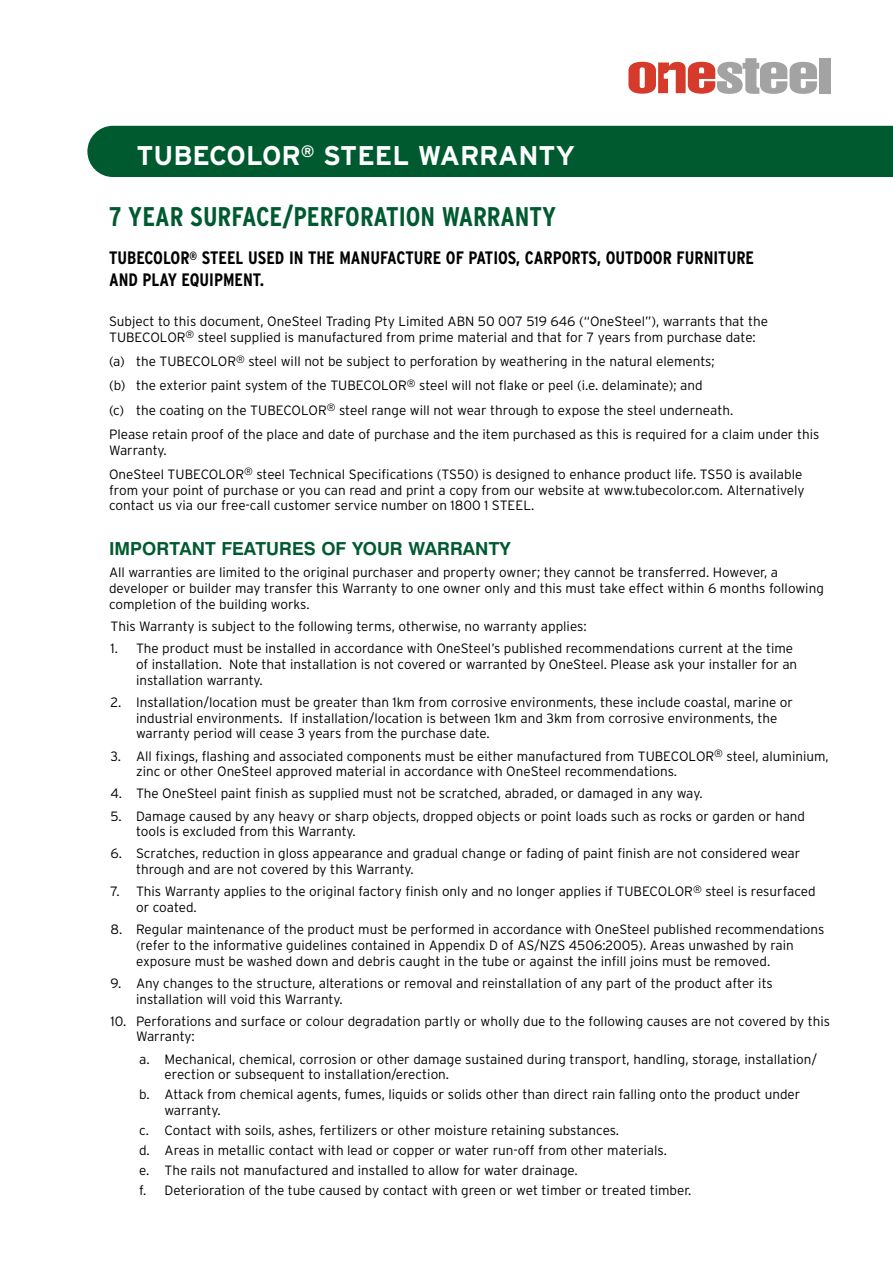
<style>
.page{position:relative;width:893px;height:1263px;background:#fff}
.page>*{position:absolute;margin:0;border:0;box-sizing:border-box;transform-origin:0 0}
.t1{font:700 condensed 27px "Interstate";color:#005a30}
.t2{font:700 27px "Interstate";color:#fff}
.t3{font:700 condensed 18px/21.6px "Interstate";color:#000}
.t4{font:700 18px "Swiss 721 BT";color:#005a30}
.t5{font:300 13.5px/15.8px "Interstate";color:#000}
</style>
<div class="page">
<div style="left:87px;top:126px;width:806px;height:51px;background:#005a30"></div>
<svg style="left:628px;top:58px;width:189px;height:36px"></svg>
<div style="left:819px;top:58px;width:11px;height:35px;background:#a3a3a3"></div>
<h1 class="t2" style="left:136px;top:141px;width:239px">TUBECOLOR<sup>®</sup> STEEL</h1>
<h1 class="t2" style="left:418px;top:141px;width:159px">WARRANTY</h1>
<h1 class="t1" style="left:109px;top:201px;width:448px">7 YEAR SURFACE/PERFORATION WARRANTY</h1>
<h2 class="t3" style="left:109px;top:247px;width:647px">TU BECOLOR<sup>®</sup> STEEL USED IN THE MANUFACTURE OF PATIOS, CARPORTS, OUTDOOR FURNITURE<br>AND PLAY EQUIPMENT.</h2>
<p class="t5" style="left:109px;top:313px;width:660px">Subject to this document, OneSteel Trading Pty Limited ABN 50 007 519 646 (“OneSteel”), warrants that the<br>TUBECOLOR<sup>®</sup> steel supplied is manufactured from prime material and that for 7 years from purchase date:</p>
<p class="t5" style="left:109px;top:349px;width:712px;line-height:24.3px">(a) the TUBECOLOR<sup>®</sup> steel will not be subject to perforation by weathering in the natural elements;<br>(b) the exterior paint system of the TUBECOLOR<sup>®</sup> steel will not flake or peel (i.e. delaminate); and<br>(c) the coating on the TUBECOLOR<sup>®</sup> steel range will not wear through to expose the steel underneath.<br>Please retain proof of the place and date of purchase and the item purchased as this is required for a claim under this</p>
<p class="t5" style="left:109px;top:438px;width:695px;line-height:24.3px">Warranty.<br>OneSteel TUBECOLOR<sup>®</sup> steel Technical Specifications (TS50) is designed to enhance product life. TS50 is available</p>
<p class="t5" style="left:109px;top:482px;width:697px">from your point of purchase or you can read and print a copy from our website at www.tubecolor.com. Alternatively contact us via our free-call customer service number on 1800 1 STEEL.</p>
<h2 class="t4" style="left:109px;top:538px;width:403px">IMPORTANT FEATURES OF YOUR WARRANTY</h2>
<p class="t5" style="left:109px;top:565px;width:716px">All warranties are limited to the original purchaser and property owner; they cannot be transferred. However, a developer or builder may transfer this Warranty to one owner only and this must take effect within 6 months following completion of the building works.</p>
<p class="t5" style="left:111px;top:618px;width:478px">This Warranty is subject to the following terms, otherwise, no warranty applies:</p>
<p class="t5" style="left:136px;top:640px;width:663px;text-indent:-26px">1. The product must be installed in accordance with OneSteel’s published recommendations current at the time of installation. Note that installation is not covered or warranted by OneSteel. Please ask your installer for an installation warranty.</p>
<p class="t5" style="left:136px;top:694px;width:658px;text-indent:-26px">2. Installation/location must be greater than 1km from corrosive environments, these include coastal, marine or industrial environments. If installation/location is between 1km and 3km from corrosive environments, the warranty period will cease 3 years from the purchase date.</p>
<p class="t5" style="left:136px;top:748px;width:694px;text-indent:-25px">3. All fixings, flashing and associated components must be either manufactured from TUBECOLOR<sup>®</sup> steel, aluminium, zinc or other OneSteel approved material in accordance with OneSteel recommendations.</p>
<p class="t5" style="left:111px;top:786px;width:593px">4. The OneSteel paint finish as supplied must not be scratched, abraded, or damaged in any way.</p>
<p class="t5" style="left:136px;top:808px;width:671px;text-indent:-26px">5. Damage caused by any heavy or sharp objects, dropped objects or point loads such as rocks or garden or hand tools is excluded from this Warranty.</p>
<p class="t5" style="left:136px;top:846px;width:666px;text-indent:-26px">6. Scratches, reduction in gloss appearance and gradual change or fading of paint finish are not considered wear through and are not covered by this Warranty.</p>
<p class="t5" style="left:136px;top:883px;width:681px;text-indent:-26px">7. This Warranty applies to the original factory finish only and no longer applies if TUBECOLOR<sup>®</sup> steel is resurfaced or coated.</p>
<p class="t5" style="left:136px;top:921px;width:690px;text-indent:-26px">8. Regular maintenance of the product must be performed in accordance with OneSteel published recommendations (refer to the informative guidelines contained in Appendix D of AS/NZS 4506:2005). Areas unwashed by rain exposure must be washed down and debris caught in the tube or against the infill joins must be removed.</p>
<p class="t5" style="left:136px;top:975px;width:638px;text-indent:-26px">9. Any changes to the structure, alterations or removal and reinstallation of any part of the product after its installation will void this Warranty.</p>
<p class="t5" style="left:136px;top:1013px;width:695px;text-indent:-26px">10. Perforations and surface or colour degradation partly or wholly due to the following causes are not covered by this<br>Warranty:</p>
<p class="t5" style="left:165px;top:1051px;width:654px;text-indent:-26px">a. Mechanical, chemical, corrosion or other damage sustained during transport, handling, storage, installation/ erection or subsequent to installation/erection.</p>
<p class="t5" style="left:165px;top:1086px;width:637px;text-indent:-26px">b. Attack from chemical agents, fumes, liquids or solids other than direct rain falling onto the product under warranty.</p>
<p class="t5" style="left:139px;top:1120px;width:554px;line-height:20px">c. Contact with soils, ashes, fertilizers or other moisture retaining substances.<br>d. Areas in metallic contact with lead or copper or water run-off from other materials.<br>e. The rails not manufactured and installed to allow for water drainage.<br>f. Deterioration of the tube caused by contact with green or wet timber or treated timber.</p>
</div>
